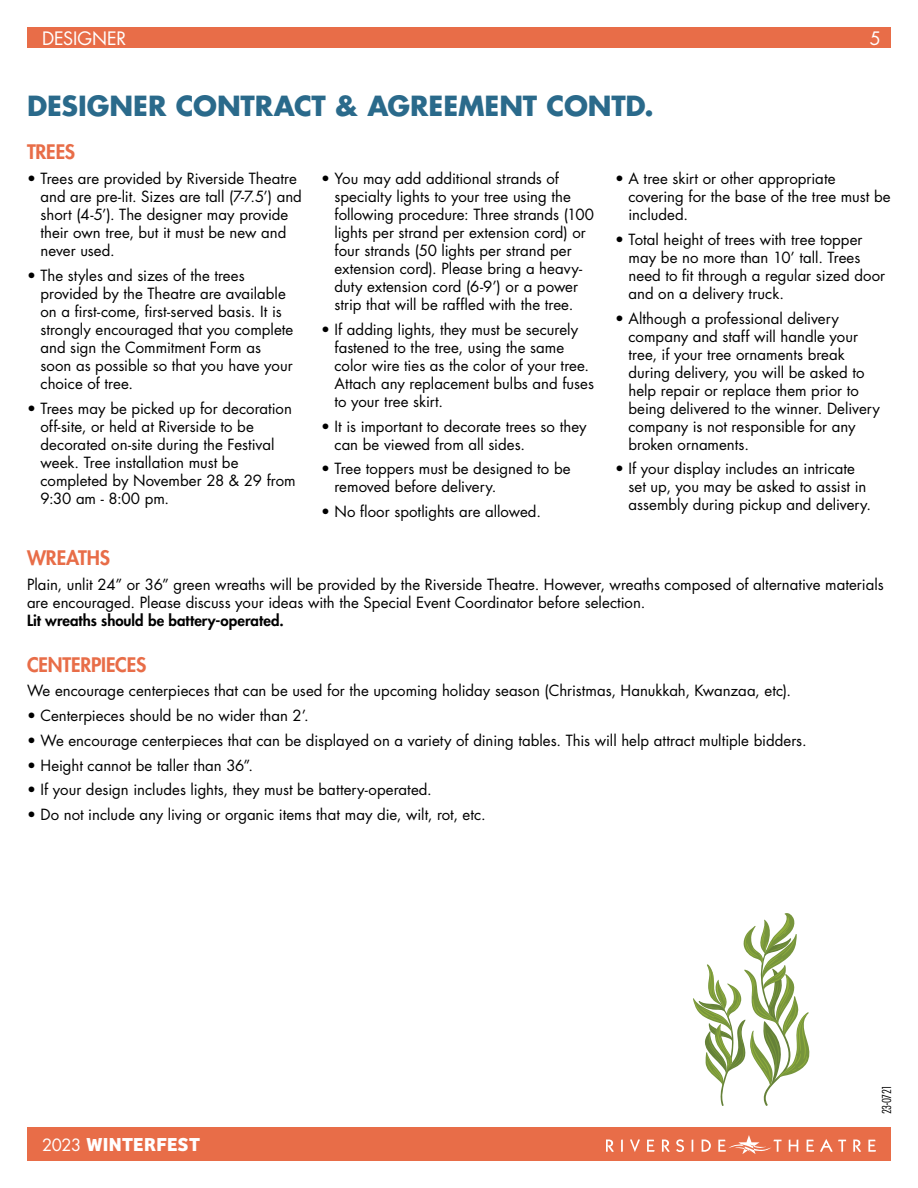
<style>
.page{position:relative;width:918px;height:1188px;background:#fff}
.page>*{position:absolute;margin:0;border:0;box-sizing:border-box;transform-origin:0 0}
.t1{font:700 27px "Futura Std";letter-spacing:-.005em;color:#2a6a8b}
.t2{font:800 19.5px "Futura Std";letter-spacing:-.01em;color:#e86d48}
.t3{font:700 19.5px "Bree";letter-spacing:.02em;color:#fff}
.t4{font:18px "Futura Std";letter-spacing:-.005em;color:#fff}
.t5{font:15px/18px "Futura Std";color:#000}
.t6{font:15px/18px "Futura Std";color:#000001}
.t7{font:800 15px "Futura Std";letter-spacing:.005em;color:#000}
.t8{font:300 condensed 12px "Futura Std";letter-spacing:-.04em;color:#000}
.s1{font-family:"Futura Std";font-weight:400;font-size:16.5px}
</style>
<div class="page">
<div style="left:27px;top:27px;width:864px;height:20px;background:#e86d48"></div>
<div style="left:27px;top:1127px;width:864px;height:34px;background:#e86d48"></div>
<svg style="left:606px;top:1140px;width:8px;height:12px"></svg>
<svg style="left:621px;top:1140px;width:2px;height:12px"></svg>
<svg style="left:630px;top:1139px;width:10px;height:13px"></svg>
<svg style="left:647px;top:1140px;width:8px;height:12px"></svg>
<svg style="left:662px;top:1140px;width:8px;height:12px"></svg>
<svg style="left:676px;top:1139px;width:8px;height:13px"></svg>
<svg style="left:692px;top:1140px;width:1px;height:12px"></svg>
<svg style="left:702px;top:1140px;width:9px;height:12px"></svg>
<svg style="left:789px;top:1140px;width:9px;height:12px"></svg>
<svg style="left:807px;top:1140px;width:7px;height:12px"></svg>
<svg style="left:820px;top:1139px;width:26px;height:13px"></svg>
<svg style="left:853px;top:1140px;width:8px;height:12px"></svg>
<svg style="left:868px;top:1140px;width:8px;height:12px"></svg>
<svg style="left:718px;top:1135px;width:64px;height:19px"></svg>
<svg style="left:693px;top:913px;width:117px;height:193px"></svg>
<p class="t4" style="left:42px;top:26px;width:86px">DESIGNER</p>
<p class="t4" style="left:870px;top:26px;width:13px">5</p>
<h1 class="t1" style="left:27px;top:88px;width:628px">DESIGNER CONTRACT &amp; AGREEMENT CONTD.</h1>
<h2 class="t2" style="left:27px;top:140px;width:50px">TREES</h2>
<p class="t5" style="left:40px;top:170px;width:263px;text-indent:-14px">• Trees are provided by Riverside Theatre and are pre-lit. Sizes are tall (7-7.5’) and short (4-5’). The designer may provide their own tree, but it must be new and never used.</p>
<p class="t5" style="left:40px;top:266px;width:254px;text-indent:-14px">• The styles and sizes of the trees provided by the Theatre are available on a first-come, first-served basis. It is strongly encouraged that you complete and sign the Commitment Form as soon as possible so that you have your choice of tree.</p>
<p class="t5" style="left:40px;top:399px;width:257px;text-indent:-14px">• Trees may be picked up for decoration off-site, or held at Riverside to be decorated on-site during the Festival week. Tree installation must be completed by November 28 &amp; 29 from<br>9:30 am - 8:00 pm.</p>
<p class="t5" style="left:334px;top:170px;width:261px;text-indent:-14px">• You may add additional strands of specialty lights to your tree using the following procedure: Three strands (100 lights per strand per extension cord) or four strands (50 lights per strand per extension cord). Please bring a heavy&shy;duty extension cord (6-9’) or a power strip that will be raffled with the tree.</p>
<p class="t5" style="left:334px;top:320px;width:261px;text-indent:-14px">• If adding lights, they must be securely fastened to the tree, using the same color wire ties as the color of your tree.<br>Attach any replacement bulbs and fuses to your tree skirt.</p>
<p class="t5" style="left:334px;top:417px;width:253px;text-indent:-14px">• It is important to decorate trees so they can be viewed from all sides.</p>
<p class="t5" style="left:334px;top:460px;width:238px;text-indent:-14px">• Tree toppers must be designed to be removed before delivery.</p>
<p class="t5" style="left:321px;top:503px;width:221px">• No floor spotlights are allowed.</p>
<p class="t5" style="left:629px;top:170px;width:264px;text-indent:-14px">• A tree skirt or other appropriate covering for the base of the tree must be included.</p>
<p class="t5" style="left:629px;top:230px;width:258px;text-indent:-14px">• Total height of trees with tree topper may be no more than 10’ tall. Trees need to fit through a regular sized door and on a delivery truck.</p>
<p class="t5" style="left:629px;top:309px;width:253px;text-indent:-14px">• Although a professional delivery company and staff will handle your tree, if your tree ornaments break during delivery, you will be asked to help repair or replace them prior to being delivered to the winner. Delivery company is not responsible for any broken ornaments.</p>
<p class="t5" style="left:629px;top:460px;width:244px;text-indent:-14px">• If your display includes an intricate set up, you may be asked to assist in assembly during pickup and delivery.</p>
<h2 class="t2" style="left:27px;top:545px;width:84px">WREATHS</h2>
<p class="t6" style="left:27px;top:575px;width:858px">Plain, unlit 24” or 36” green wreaths will be provided by the Riverside Theatre. However, wreaths composed of alternative materials are encouraged. Please discuss your ideas with the Special Event Coordinator before selection.</p>
<p class="t7" style="left:27px;top:610px;width:258px">Lit wreaths should be battery-operated.</p>
<h2 class="t2" style="left:27px;top:652px;width:121px">CENTERPIECES</h2>
<p class="t6" style="left:27px;top:682px;width:766px">We encourage centerpieces that can be used for the upcoming holiday season (Christmas, Hanukkah, Kwanzaa, etc).</p>
<p class="t5" style="left:27px;top:707px;width:283px">• Centerpieces should be no wider than 2’.</p>
<p class="t5" style="left:27px;top:732px;width:781px">• We encourage centerpieces that can be displayed on a variety of dining tables. This will help attract multiple bidders.</p>
<p class="t5" style="left:27px;top:756px;width:228px">• Height cannot be taller than 36”.</p>
<p class="t5" style="left:27px;top:781px;width:406px">• If your design includes lights, they must be battery-operated.</p>
<p class="t5" style="left:27px;top:806px;width:460px">• Do not include any living or organic items that may die, wilt, rot, etc.</p>
<h2 class="t3" style="left:42px;top:1129px;width:160px"><span class="s1">2023</span> WINTERFEST</h2>
<p class="t8" style="left:879px;top:1114px;width:31px;rotate:-90deg">23-0721</p>
</div>
